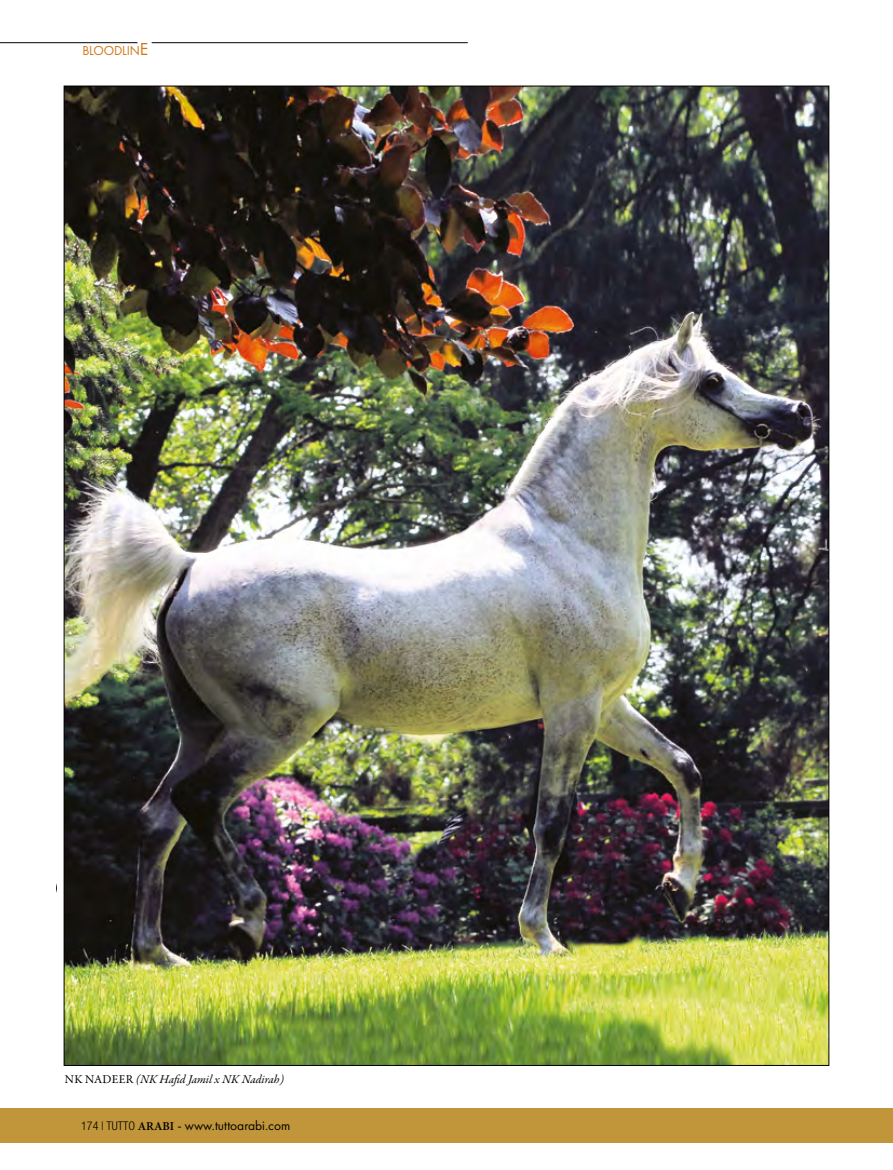
<style>
.page{position:relative;width:893px;height:1170px;background:#fff}
.page>*{position:absolute;margin:0;border:0;box-sizing:border-box;transform-origin:0 0}
.t1{font:13.5px "Futura PT";color:#000}
.t2{font:13.5px "Futura PT";letter-spacing:-.015em;color:#ce7717}
.t3{font:italic 12px "Garamond Premr Pro";letter-spacing:-.005em;color:#000}
.s1{font-size:18px}
.s2{font-style:normal}
.s3{font-family:"Helvetica Neue LT Std";font-weight:300;font-stretch:condensed;font-size:12px}
.s4{font-family:"Minion Pro";font-weight:600;font-size:12px}
</style>
<div class="page">
<img style="left:66px;top:88px;width:761px;height:975px">
<hr style="left:152px;top:42px;width:316px;height:1px;background:#000">
<hr style="left:0;top:42px;width:137px;height:1px;background:#000">
<div style="left:0;top:1108px;width:893px;height:34px;background:#c1963a"></div>
<p class="t2" style="left:82px;top:43px;width:67px">BLOODLIN<span class="s1">E</span></p>
<p class="t3" style="left:65px;top:1071px;width:220px"><span class="s2">NK NADEEr</span> (NK Hafid Jamil x NK Nadirah)</p>
<p class="t1" style="left:81px;top:1117px;width:211px"><span class="s3">174 | TUTTO</span> <span class="s4">ARABI</span> - www.tuttoarabi.com</p>
</div>
